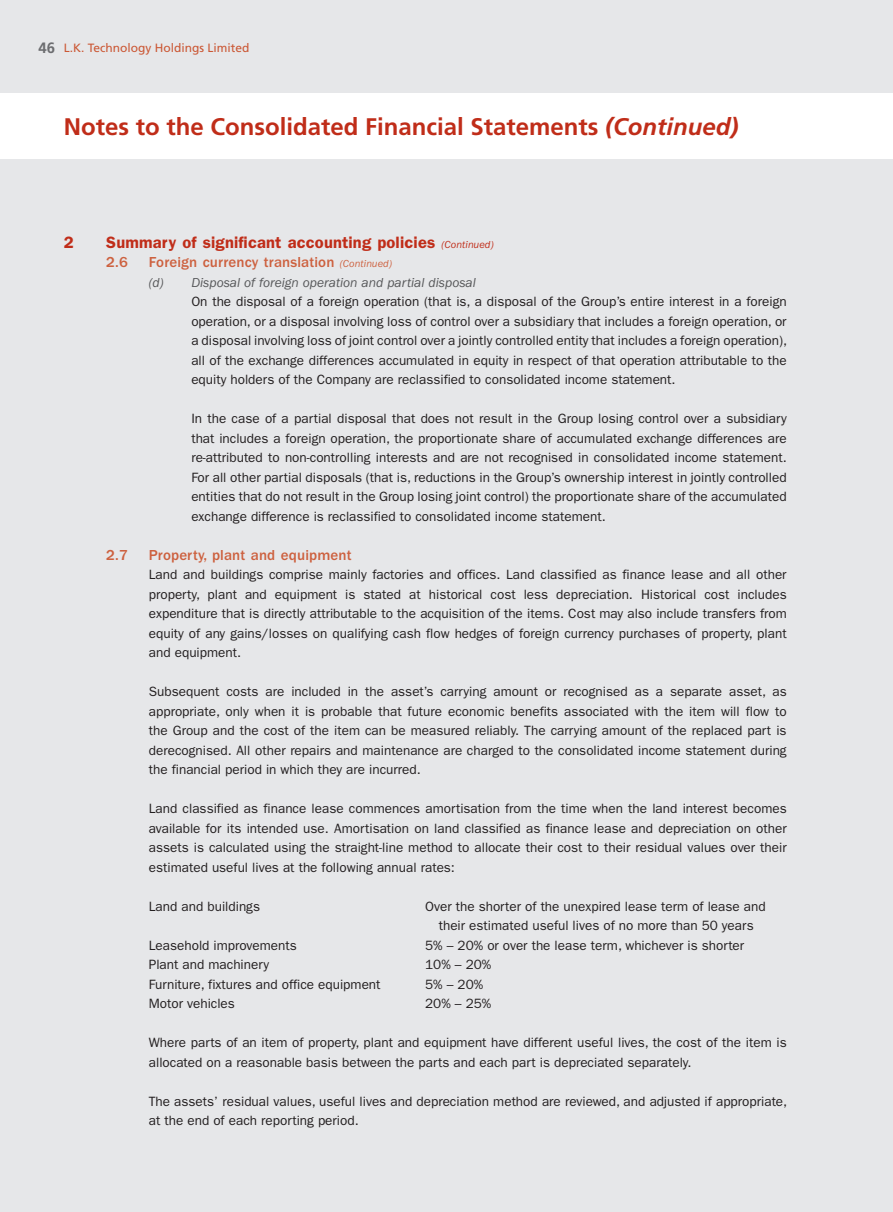
<style>
.page{position:relative;width:893px;height:1212px;background:#e6e7e9}
.page>*{position:absolute;margin:0;border:0;box-sizing:border-box;transform-origin:0 0}
.t1{font:700 24px "Frutiger LT Std";color:#c02d19}
.t2{font:600 16.5px "ITC Franklin Gothic Std";letter-spacing:.01em;color:#c02d19}
.t3{font:500 15px "ITC Franklin Gothic Std";letter-spacing:.01em;color:#cd613f}
.t4{font:13.5px/19.5px "ITC Franklin Gothic Std";color:#231f20;text-align:justify}
.t5{font:12px "Frutiger LT Std";color:#cb5835}
.s1{font-weight:700;font-size:15px;color:#6c6d70}
.s2{font-style:italic}
.s3{font-weight:400;font-style:italic;font-size:10.5px}
.s4{font-style:italic;color:#57585a}
</style>
<div class="page">
<div style="left:0;top:94px;width:893px;height:65px;background:#fff"></div>
<p class="t5" style="left:39px;top:41px;width:212px"><span class="s1">46</span> L.K. Technology Holdings Limited</p>
<p class="t1" style="left:64px;top:112px;width:676px">Notes to the Consolidated Financial Statements <span class="s2">(Continued)</span></p>
<p class="t2" style="left:64px;top:232px;width:11px">2</p>
<p class="t2" style="left:106px;top:232px;width:389px">Summary of significant accounting policies <span class="s3">(Continued)</span></p>
<p class="t3" style="left:106px;top:254px;width:23px">2.6</p>
<p class="t3" style="left:149px;top:254px;width:245px">Foreign currency translation <span class="s3">(Continued)</span></p>
<p class="t4" style="left:191px;top:272px;width:597px;text-align:left;text-indent:-43px"><span class="s4">(d) Disposal of foreign operation and partial disposal<br></span>On the disposal of a foreign operation (that is, a disposal of the Group’s entire interest in a foreign operation, or a disposal involving loss of control over a subsidiary that includes a foreign operation, or a disposal involving loss of joint control over a jointly controlled entity that includes a foreign operation), all of the exchange differences accumulated in equity in respect of that operation attributable to the equity holders of the Company are reclassified to consolidated income statement.</p>
<p class="t4" style="left:191px;top:409px;width:597px">In the case of a partial disposal that does not result in the Group losing control over a subsidiary that includes a foreign operation, the proportionate share of accumulated exchange differences are re-attributed to non-controlling interests and are not recognised in consolidated income statement.<br>For all other partial disposals (that is, reductions in the Group’s ownership interest in jointly controlled entities that do not result in the Group losing joint control) the proportionate share of the accumulated exchange difference is reclassified to consolidated income statement.</p>
<p class="t3" style="left:106px;top:546px;width:23px">2.7</p>
<p class="t3" style="left:149px;top:546px;width:204px">Property, plant and equipment</p>
<p class="t4" style="left:149px;top:565px;width:639px">Land and buildings comprise mainly factories and offices. Land classified as finance lease and all other property, plant and equipment is stated at historical cost less depreciation. Historical cost includes expenditure that is directly attributable to the acquisition of the items. Cost may also include transfers from equity of any gains/losses on qualifying cash flow hedges of foreign currency purchases of property, plant and equipment.</p>
<p class="t4" style="left:149px;top:682px;width:639px">Subsequent costs are included in the asset’s carrying amount or recognised as a separate asset, as appropriate, only when it is probable that future economic benefits associated with the item will flow to the Group and the cost of the item can be measured reliably. The carrying amount of the replaced part is derecognised. All other repairs and maintenance are charged to the consolidated income statement during the financial period in which they are incurred.</p>
<p class="t4" style="left:149px;top:799px;width:639px">Land classified as finance lease commences amortisation from the time when the land interest becomes available for its intended use. Amortisation on land classified as finance lease and depreciation on other assets is calculated using the straight-line method to allocate their cost to their residual values over their estimated useful lives at the following annual rates:</p>
<p class="t4" style="left:149px;top:896px;width:113px">Land and buildings</p>
<p class="t4" style="left:425px;top:896px;width:342px;text-align:center">Over the shorter of the unexpired lease term of lease and their estimated useful lives of no more than 50 years</p>
<p class="t4" style="left:149px;top:935px;width:150px">Leasehold improvements</p>
<p class="t4" style="left:425px;top:935px;width:321px">5% – 20% or over the lease term, whichever is shorter</p>
<p class="t4" style="left:149px;top:955px;width:122px">Plant and machinery</p>
<p class="t4" style="left:425px;top:955px;width:68px">10% – 20%</p>
<p class="t4" style="left:149px;top:974px;width:233px">Furniture, fixtures and office equipment</p>
<p class="t4" style="left:425px;top:974px;width:60px">5% – 20%</p>
<p class="t4" style="left:149px;top:994px;width:88px">Motor vehicles</p>
<p class="t4" style="left:425px;top:994px;width:68px">20% – 25%</p>
<p class="t4" style="left:149px;top:1033px;width:639px">Where parts of an item of property, plant and equipment have different useful lives, the cost of the item is allocated on a reasonable basis between the parts and each part is depreciated separately.</p>
<p class="t4" style="left:149px;top:1091px;width:640px">The assets’ residual values, useful lives and depreciation method are reviewed, and adjusted if appropriate, at the end of each reporting period.</p>
</div>
